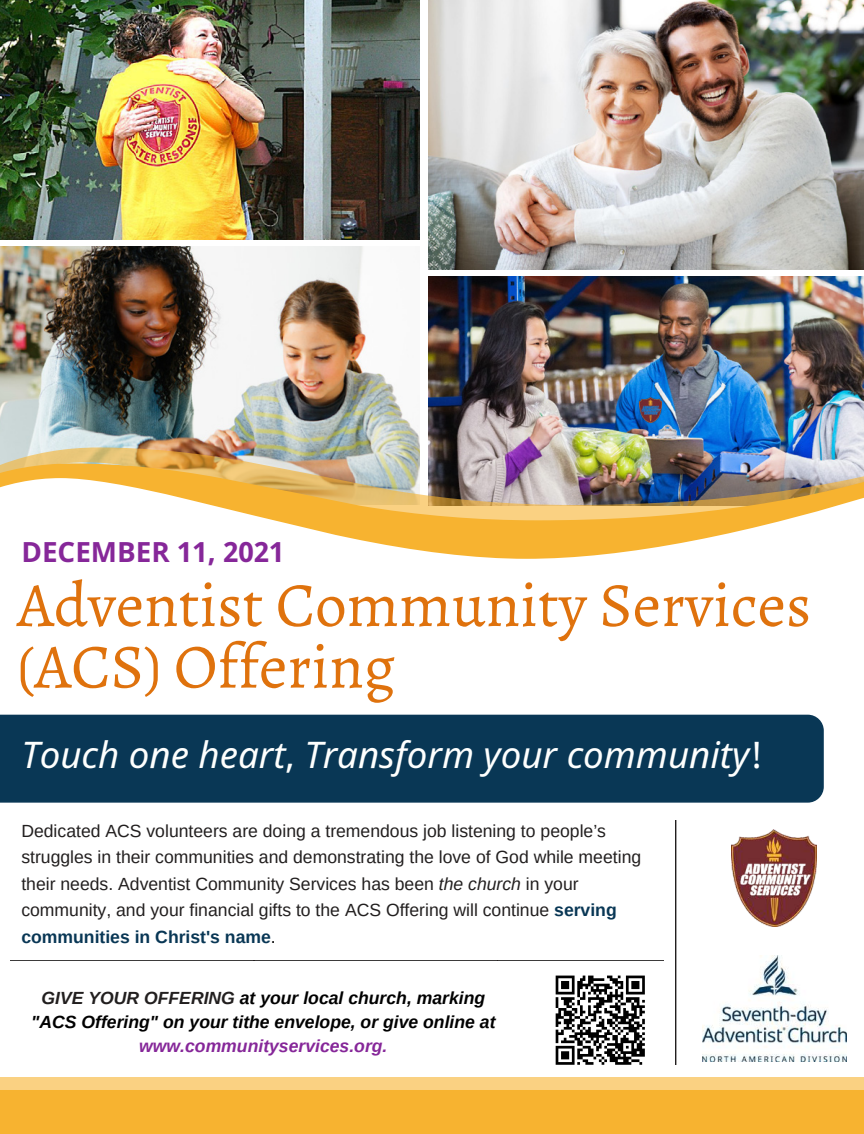
<style>
.page{position:relative;width:864px;height:1134px;background:#fff}
.page>*{position:absolute;margin:0;border:0;box-sizing:border-box;transform-origin:0 0}
.t1{font:63px/61.7px "Alegreya";color:#df720d}
.t2{font:italic 36.6px "Noto Sans";color:#fefffe}
.t3{font:700 27.9px "Noto Sans";color:#862799}
.t4{font:17.55px/26.4px "Arimo";color:#221f1f}
.t5{font:italic 700 17.55px/24.2px "Arimo";color:#000;text-align:center}
.t6{font:italic 700 17.55px "Arimo";color:#862799}
.s1{font-family:"Noto Sans Bengali"}
.s2{font-family:"Noto Sans Bengali";font-style:normal}
.s3{font-style:italic}
.s4{font-weight:700;color:#093755}
.s5{color:#000}
.s6{color:#221f1f}
</style>
<div class="page">
<div style="left:0;top:1091px;width:864px;height:43px;background:#f7b330"></div>
<svg style="left:0;top:1078px;width:864px;height:13px;background:#f9ce7b"></svg>
<img style="left:428px;top:276px;width:436px;height:171px">
<img style="left:731px;top:830px;width:86px;height:96px">
<img style="left:702px;top:956px;width:144px;height:105px">
<svg style="left:676px;top:821px;width:1px;height:244px"></svg>
<img style="left:0;top:246px;width:419px;height:201px">
<img style="left:0;top:0;width:419px;height:239px">
<img style="left:0;top:447px;width:864px;height:16px">
<div style="left:0;top:715px;width:824px;height:88px;background:#093755"></div>
<svg style="left:10px;top:960px;width:653px;height:1px"></svg>
<svg style="left:556px;top:976px;width:89px;height:89px"></svg>
<img style="left:0;top:463px;width:864px;height:96px">
<img style="left:428px;top:0;width:436px;height:270px">
<img style="left:640px;top:397px;width:22px;height:25px">
<h3 class="t3" style="left:21px;top:532px;width:265px">DECEMBER <span class="s1">11, 2021</span></h3>
<h1 class="t1" style="left:17px;top:579px;width:796px">Adventist Community Services (ACS) Offering</h1>
<h2 class="t2" style="left:21px;top:728px;width:743px">Touch one heart<span class="s2">,</span> Transform your community<span class="s2">!</span></h2>
<p class="t4" style="left:21px;top:819px;width:621px">Dedicated ACS volunteers are doing a tremendous job listening to people’s struggles in their communities and demonstrating the love of God while meeting their needs. Adventist Community Services has been <span class="s3">the church</span> in your community, and your financial gifts to the ACS Offering will continue <span class="s4">serving communities in Christ's name</span><span class="s5">.</span></p>
<p class="t5" style="left:31px;top:987px;width:466px"><span class="s6">GIVE YOUR OFFERING</span> at your local church, marking "ACS Offering" on your tithe envelope, or give online at</p>
<p class="t6" style="left:139px;top:1039px;width:250px">www.communityservices.org.</p>
</div>
